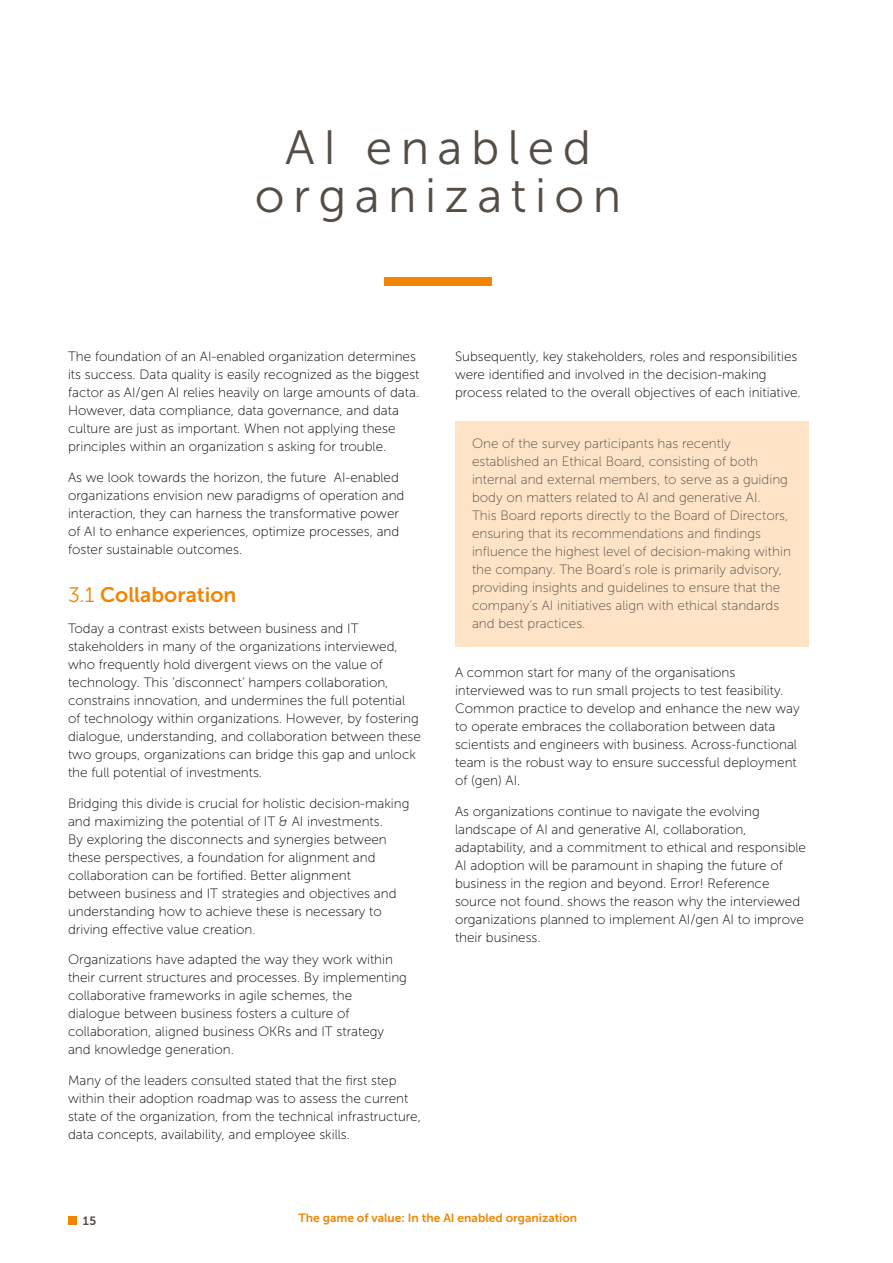
<style>
.page{position:relative;width:893px;height:1263px;background:#fff}
.page>*{position:absolute;margin:0;border:0;box-sizing:border-box;transform-origin:0 0}
.t1{font:48px/48px "Museo Sans 300";letter-spacing:.175em;color:#544d46;text-align:center}
.t2{font:21px "Museo Sans 700";color:#f18500}
.t3{font:13.5px/18px "Museo Sans 100";color:#000}
.t4{font:13.5px/18px "Museo Sans 100";color:#544d46}
.t5{font:12px "Museo Sans 700";color:#f18500}
.t6{font:12px "Museo Sans 700";color:#544d46}
.s1{font-family:"Museo Sans 300"}
</style>
<div class="page">
<div style="left:455px;top:421px;width:353px;height:225px;background:#fee3c6"></div>
<div style="left:384px;top:277px;width:108px;height:9px;background:#f18500"></div>
<div style="left:68px;top:1216px;width:9px;height:9px;background:#f18500"></div>
<h1 class="t1" style="left:255px;top:123px;width:368px">AI enabled organization</h1>
<p class="t3" style="left:68px;top:348px;width:353px">The foundation of an AI-enabled organization determines its success. Data quality is easily recognized as the biggest factor as AI/gen AI relies heavily on large amounts of data.<br>However, data compliance, data governance, and data culture are just as important. When not applying these principles within an organization s asking for trouble.</p>
<p class="t3" style="left:68px;top:469px;width:338px">As we look towards the horizon, the future AI-enabled organizations envision new paradigms of operation and interaction, they can harness the transformative power of AI to enhance experiences, optimize processes, and foster sustainable outcomes.</p>
<h2 class="t2" style="left:68px;top:583px;width:170px"><span class="s1">3.1</span> Collaboration</h2>
<p class="t3" style="left:68px;top:619px;width:354px">Today a contrast exists between business and IT stakeholders in many of the organizations interviewed, who frequently hold divergent views on the value of technology. This ‘disconnect’ hampers collaboration, constrains innovation, and undermines the full potential of technology within organizations. However, by fostering dialogue, understanding, and collaboration between these two groups, organizations can bridge this gap and unlock the full potential of investments.</p>
<p class="t3" style="left:68px;top:794px;width:343px">Bridging this divide is crucial for holistic decision-making and maximizing the potential of IT &amp; AI investments.<br>By exploring the disconnects and synergies between these perspectives, a foundation for alignment and collaboration can be fortified. Better alignment<br>between business and IT strategies and objectives and understanding how to achieve these is necessary to driving effective value creation.</p>
<p class="t3" style="left:68px;top:951px;width:340px">Organizations have adapted the way they work within their current structures and processes. By implementing collaborative frameworks in agile schemes, the dialogue between business fosters a culture of collaboration, aligned business OKRs and IT strategy and knowledge generation.</p>
<p class="t3" style="left:68px;top:1071px;width:354px">Many of the leaders consulted stated that the first step within their adoption roadmap was to assess the current state of the organization, from the technical infrastructure, data concepts, availability, and employee skills.</p>
<p class="t3" style="left:455px;top:348px;width:347px">Subsequently, key stakeholders, roles and responsibilities were identified and involved in the decision-making process related to the overall objectives of each initiative.</p>
<p class="t4" style="left:472px;top:435px;width:320px">One of the survey participants has recently established an Ethical Board, consisting of both internal and external members, to serve as a guiding body on matters related to AI and generative AI.<br>This Board reports directly to the Board of Directors, ensuring that its recommendations and findings influence the highest level of decision-making within the company. The Board’s role is primarily advisory, providing insights and guidelines to ensure that the company’s AI initiatives align with ethical standards and best practices.</p>
<p class="t3" style="left:455px;top:664px;width:346px">A common start for many of the organisations interviewed was to run small projects to test feasibility.<br>Common practice to develop and enhance the new way to operate embraces the collaboration between data scientists and engineers with business. Across-functional team is the robust way to ensure successful deployment of (gen) AI.</p>
<p class="t3" style="left:455px;top:803px;width:353px">As organizations continue to navigate the evolving landscape of AI and generative AI, collaboration, adaptability, and a commitment to ethical and responsible AI adoption will be paramount in shaping the future of business in the region and beyond. Error! Reference source not found. shows the reason why the interviewed organizations planned to implement AI/gen AI to improve their business.</p>
<p class="t6" style="left:83px;top:1214px;width:15px">15</p>
<p class="t5" style="left:299px;top:1211px;width:280px">The game of value: In the AI enabled organization</p>
</div>
